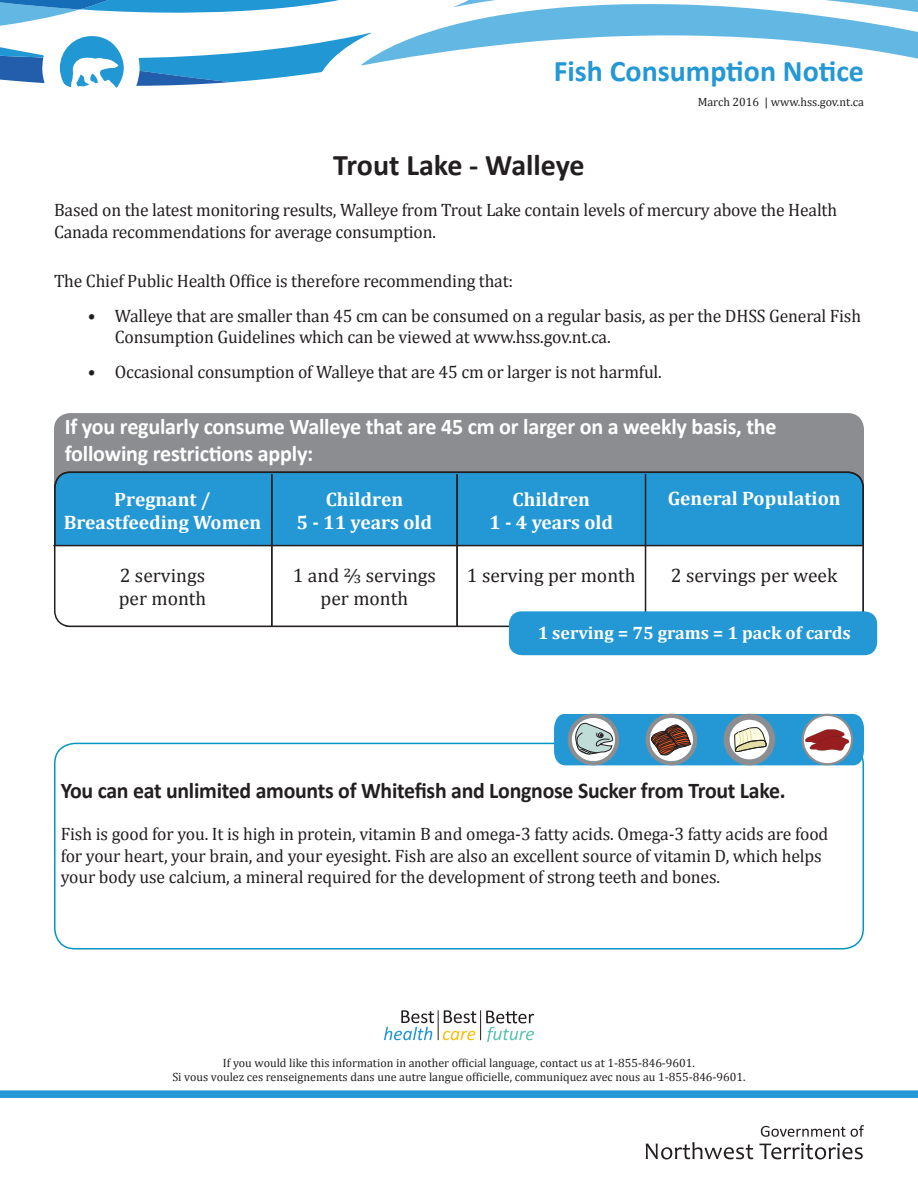
<style>
.page{position:relative;width:918px;height:1188px;background:#fff}
.page>*{position:absolute;margin:0;border:0;box-sizing:border-box;transform-origin:0 0}
.t1{font:700 30px "Calibri";color:#2398d5}
.t2{font:700 30px "Calibri";color:#231f20}
.t3{font:700 22.5px/27px "Calibri";letter-spacing:-.01em;color:#fff}
.t4{font:700 22.5px "Calibri";letter-spacing:-.01em;color:#231f20}
.t5{font:700 19.5px/23.4px "Cambria";color:#fff;text-align:center}
.t6{font:19.5px/23.4px "Cambria";color:#231f20}
.t7{font:18px/21.6px "Cambria";letter-spacing:-.01em;color:#231f20}
.t8{font:700 18px "Cambria";color:#fff}
.t9{font:12px/14.4px "Cambria";color:#231f20;text-align:center}
</style>
<div class="page">
<svg style="left:0;top:0;width:918px;height:88px"></svg>
<div style="left:0;top:1090px;width:918px;height:8px;background:#2398d5"></div>
<svg style="left:761px;top:1125px;width:103px;height:12px"></svg>
<svg style="left:646px;top:1142px;width:107px;height:18px"></svg>
<svg style="left:759px;top:1143px;width:104px;height:17px"></svg>
<div style="left:54px;top:413px;width:810px;height:122px;background:#8b8d90;border-radius:16px"></div>
<div style="left:55px;top:472px;width:808px;height:154px;background:#2398d5;border-radius:16px"></div>
<div style="left:54px;top:547px;width:807px;height:79px;background:#fff"></div>
<hr style="left:645px;top:545px;width:217px;height:1px;background:#231f20">
<hr style="left:271px;top:474px;width:1px;height:71px;background:#231f20">
<hr style="left:272px;top:474px;width:1px;height:71px;background:#231f20">
<hr style="left:457px;top:474px;width:1px;height:71px;background:#231f20">
<hr style="left:645px;top:474px;width:1px;height:71px;background:#231f20">
<hr style="left:646px;top:474px;width:1px;height:71px;background:#231f20">
<hr style="left:54px;top:545px;width:218px;height:1px;background:#231f20">
<hr style="left:54px;top:546px;width:218px;height:1px;background:#231f20">
<hr style="left:272px;top:545px;width:185px;height:1px;background:#231f20">
<hr style="left:272px;top:546px;width:185px;height:1px;background:#231f20">
<hr style="left:271px;top:546px;width:1px;height:80px;background:#231f20">
<hr style="left:272px;top:546px;width:1px;height:80px;background:#231f20">
<hr style="left:457px;top:545px;width:188px;height:1px;background:#231f20">
<hr style="left:457px;top:546px;width:188px;height:1px;background:#231f20">
<hr style="left:457px;top:546px;width:1px;height:80px;background:#231f20">
<hr style="left:646px;top:546px;width:216px;height:1px;background:#231f20">
<hr style="left:645px;top:546px;width:1px;height:80px;background:#231f20">
<hr style="left:646px;top:546px;width:1px;height:80px;background:#231f20">
<div style="left:54px;top:472px;width:810px;height:155px;border:2px solid #231f20;border-radius:16px"></div>
<div style="left:509px;top:611px;width:368px;height:44px;background:#2398d5;border-radius:13px"></div>
<div style="left:54px;top:743px;width:810px;height:207px;border:2px solid #0396c0;border-radius:20px"></div>
<svg style="left:554px;top:714px;width:310px;height:51px"></svg>
<hr style="left:438px;top:1010px;width:1px;height:30px;background:#231f20">
<hr style="left:480px;top:1010px;width:1px;height:30px;background:#231f20">
<svg style="left:444px;top:1010px;width:32px;height:13px"></svg>
<svg style="left:384px;top:1010px;width:50px;height:30px"></svg>
<svg style="left:443px;top:1031px;width:32px;height:9px"></svg>
<svg style="left:486px;top:1011px;width:48px;height:31px"></svg>
<h1 class="t1" style="left:554px;top:52px;width:312px">Fish Consumption Notice</h1>
<p class="t9" style="left:698px;top:95px;width:168px">March 2016 | www.hss.gov.nt.ca</p>
<h1 class="t2" style="left:333px;top:145px;width:253px">Trout Lake - Walleye</h1>
<p class="t7" style="left:54px;top:199px;width:785px">Based on the latest monitoring results, Walleye from Trout Lake contain levels of mercury above the Health<br>Canada recommendations for average consumption.</p>
<p class="t7" style="left:54px;top:270px;width:461px">The Chief Public Health Office is therefore recommending that:</p>
<p class="t7" style="left:115px;top:305px;width:748px;text-indent:-27px">• Walleye that are smaller than 45 cm can be consumed on a regular basis, as per the DHSS General Fish<br>Consumption Guidelines which can be viewed at www.hss.gov.nt.ca.</p>
<p class="t7" style="left:88px;top:361px;width:576px">• Occasional consumption of Walleye that are 45 cm or larger is not harmful.</p>
<p class="t3" style="left:65px;top:413px;width:713px">If you regularly consume Walleye that are 45 cm or larger on a weekly basis, the following restrictions apply:</p>
<p class="t5" style="left:64px;top:487px;width:199px">Pregnant /<br>Breastfeeding Women</p>
<p class="t5" style="left:297px;top:487px;width:137px">Children<br>5 - 11 years old</p>
<p class="t5" style="left:489px;top:487px;width:126px">Children<br>1 - 4 years old</p>
<p class="t5" style="left:668px;top:486px;width:174px">General Population</p>
<p class="t6" style="left:119px;top:563px;width:89px">2 servings per month</p>
<p class="t6" style="left:293px;top:563px;width:145px;text-align:center">1 and ⅔ servings per month</p>
<p class="t6" style="left:467px;top:563px;width:170px">1 serving per month</p>
<p class="t6" style="left:671px;top:563px;width:168px">2 servings per week</p>
<p class="t8" style="left:538px;top:620px;width:315px">1 serving = 75 grams = 1 pack of cards</p>
<p class="t4" style="left:61px;top:776px;width:726px">You can eat unlimited amounts of Whitefish and Longnose Sucker from Trout Lake.</p>
<p class="t7" style="left:61px;top:823px;width:769px">Fish is good for you. It is high in protein, vitamin B and omega-3 fatty acids. Omega-3 fatty acids are food for your heart, your brain, and your eyesight. Fish are also an excellent source of vitamin D, which helps your body use calcium, a mineral required for the development of strong teeth and bones.</p>
<p class="t9" style="left:172px;top:1055px;width:575px">If you would like this information in another official language, contact us at 1-855-846-9601.<br>Si vous voulez ces renseignements dans une autre langue officielle, communiquez avec nous au 1-855-846-9601.</p>
</div>
